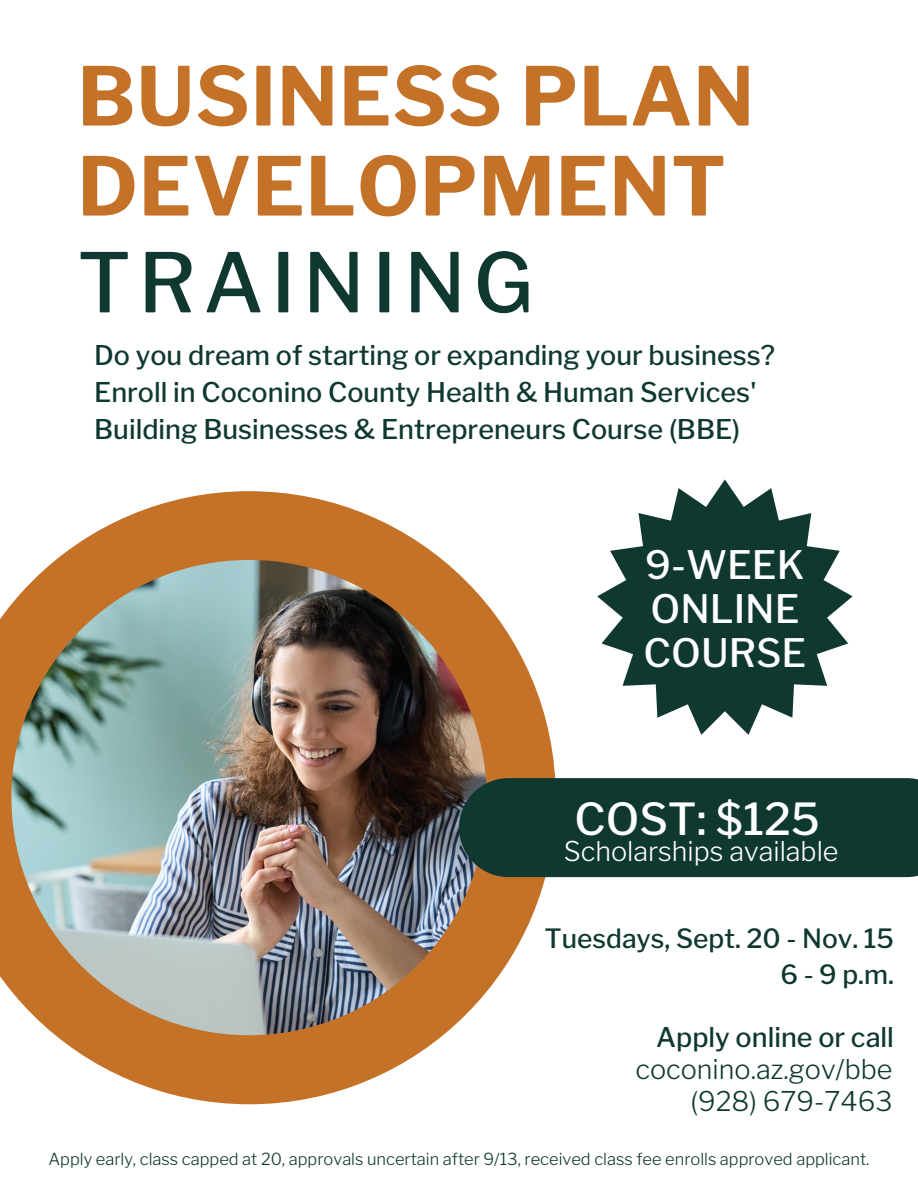
<style>
.page{position:relative;width:918px;height:1188px;background:#fff}
.page>*{position:absolute;margin:0;border:0;box-sizing:border-box;transform-origin:0 0}
.t1{font:500 81.6px "Libre Franklin";letter-spacing:.09em;color:#0f3831}
.t2{font:700 80.55px/90px "Libre Franklin";letter-spacing:.01em;color:#c57229}
.t3{font:500 43.95px "Libre Franklin";color:#fefefe}
.t4{font:500 39px/43.8px "Libre Franklin";color:#fefefe}
.t5{font:500 27px/37.2px "Libre Franklin";color:#0f3831}
.t6{font:300 27px "Libre Franklin";color:#0f3831}
.t7{font:300 27px "Libre Franklin";color:#fff}
.t8{font:500 26.4px/36.3px "Libre Franklin";color:#0f3831;text-align:right}
.t9{font:300 16.5px "Libre Franklin";color:#0f3831}
</style>
<div class="page">
<svg style="left:0;top:491px;width:556px;height:613px;fill:#c57229"></svg>
<img style="left:11px;top:560px;width:476px;height:475px;border-radius:50%">
<svg style="left:597px;top:479px;width:256px;height:256px;fill:#0f3831"></svg>
<div style="left:459px;top:778px;width:459px;height:99px;background:#0f3831"></div>
<h2 class="t2" style="left:77px;top:52px;width:678px">BUSINESS PLAN<br>DEVELOPMENT</h2>
<h1 class="t1" style="left:77px;top:234px;width:458px">TRAINING</h1>
<p class="t5" style="left:94px;top:336px;width:682px">Do you dream of starting or expanding your business?<br>Enroll in Coconino County Health &amp; Human Services'<br>Building Businesses &amp; Entrepreneurs Course (BBE)</p>
<h3 class="t4" style="left:643px;top:543px;width:164px">9-WEEK<br>ONLINE<br>COURSE</h3>
<h3 class="t3" style="left:574px;top:792px;width:247px">COST: $125</h3>
<p class="t7" style="left:564px;top:834px;width:276px">Scholarships available</p>
<p class="t8" style="left:545px;top:920px;width:351px">Tuesdays, Sept. 20 - Nov. 15<br>6-9p.m.</p>
<p class="t5" style="left:656px;top:1019px;width:239px">Apply online or call</p>
<p class="t6" style="left:636px;top:1052px;width:259px">coconino.az.gov/bbe</p>
<p class="t6" style="left:691px;top:1084px;width:203px">(928) 679-7463</p>
<p class="t9" style="left:48px;top:1149px;width:822px">Apply early, class capped at 20, approvals uncertain after 9/13, received class fee enrolls approved applicant.</p>
</div>
